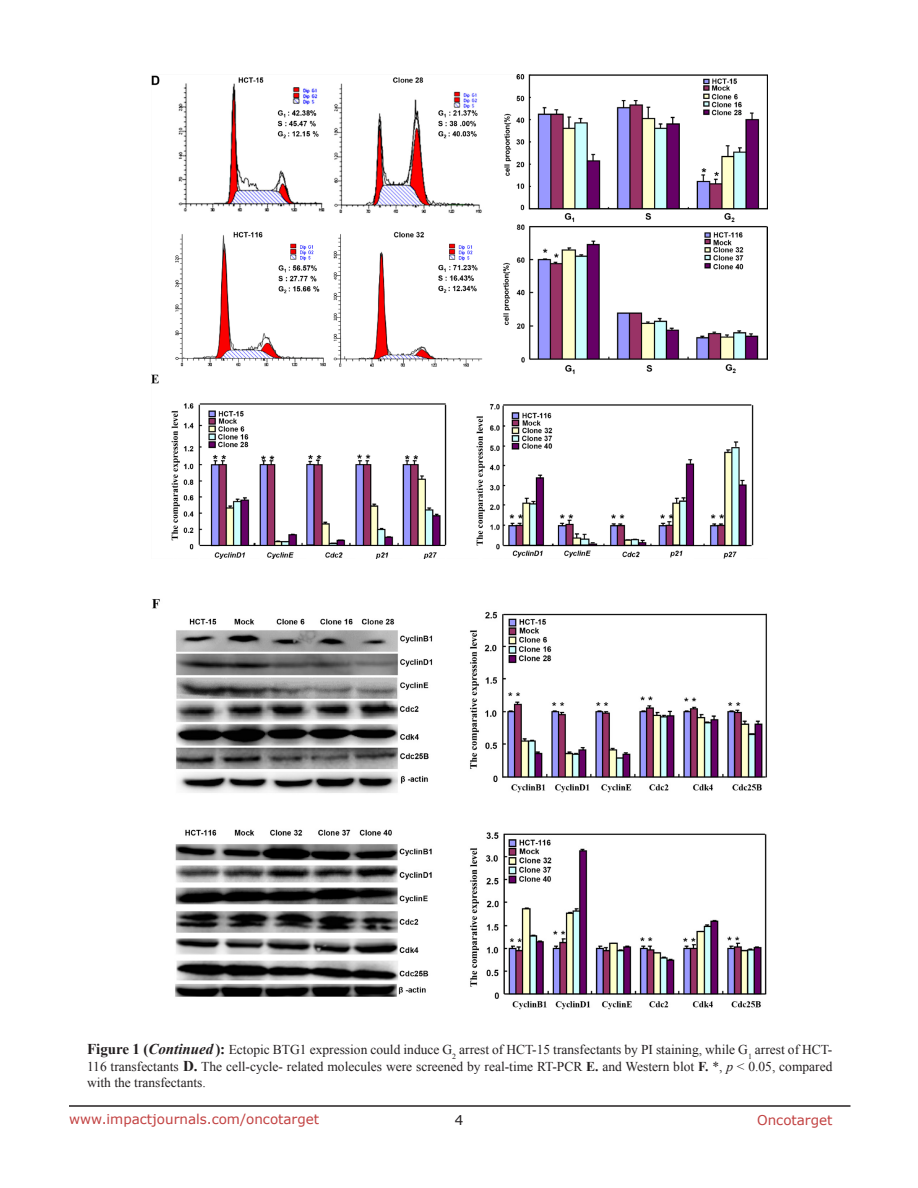
<style>
.page{position:relative;width:918px;height:1188px;background:#fff}
.page>*{position:absolute;margin:0;border:0;box-sizing:border-box;transform-origin:0 0}
.figuretext{font:13.5px/16.2px "Times New Roman";color:#231f20;text-align:justify}
.t1{font:13.5px "Verdana";color:#c24141}
.t2{font:13.5px "Verdana";color:#231f20}
.s1{font-weight:700;font-size:15px}
.s2{font-weight:700;font-style:italic;font-size:15px}
.s3{font-weight:700}
.s4{font-style:italic}
</style>
<div class="page">
<hr style="left:69px;top:1105px;width:781px;height:2px;background:#231f20">
<img style="left:152px;top:599px;width:615px;height:410px">
<img style="left:152px;top:75px;width:616px;height:483px">
<p class="figuretext" style="left:87px;top:1042px;width:747px"><span class="s1">Figure 1 (</span><span class="s2">Continued</span><span class="s1">):</span> Ectopic BTG1 expression could induce G<sub>2</sub> arrest of HCT-15 transfectants by PI staining, while G<sub>1</sub> arrest of HCT-116 transfectants <span class="s1">D.</span> The cell-cycle- related molecules were screened by real-time RT-PCR <span class="s3">E.</span> and Western blot <span class="s3">F.</span> *, <span class="s4">p</span> &lt; 0.05, compared with the transfectants.</p>
<p class="t1" style="left:69px;top:1110px;width:252px">www.impactjournals.com/oncotarget</p>
<p class="t2" style="left:455px;top:1111px;width:10px">4</p>
<p class="t1" style="left:757px;top:1111px;width:77px">Oncotarget</p>
</div>
